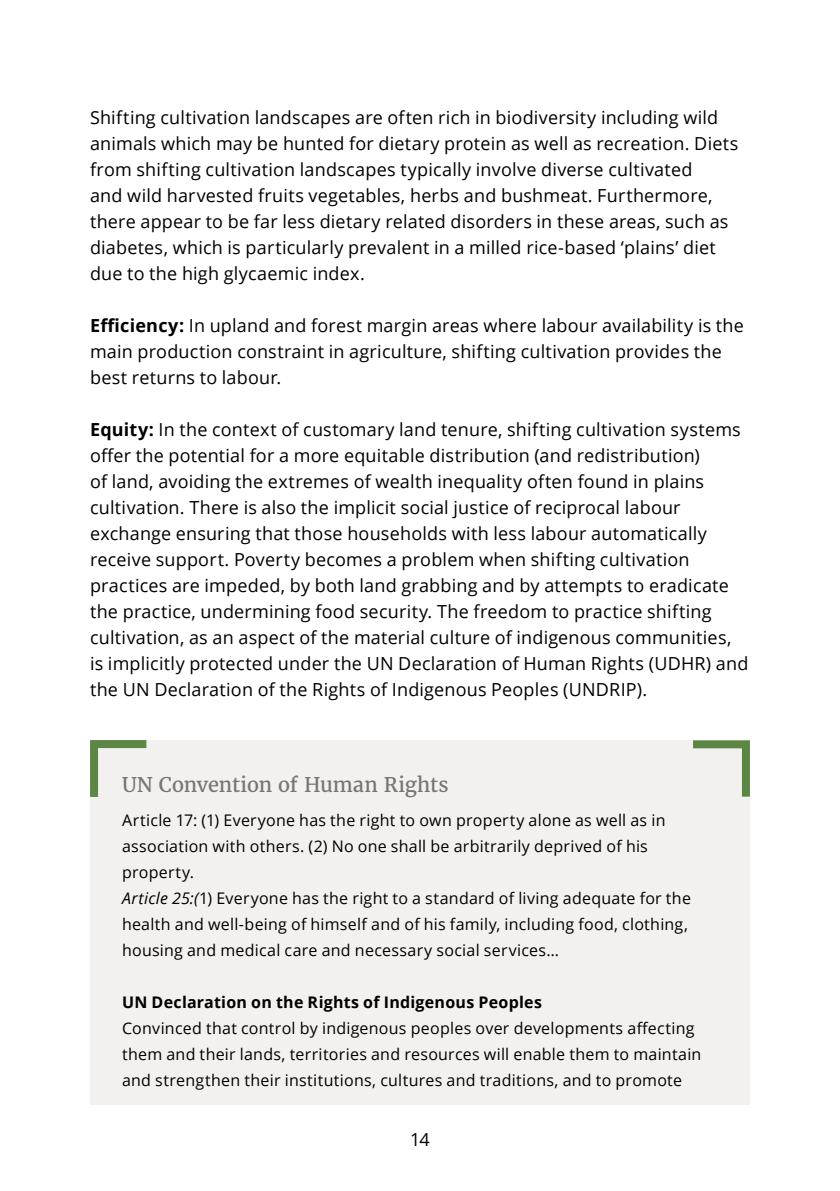
<style>
.page{position:relative;width:840px;height:1191px;background:#fff}
.page>*{position:absolute;margin:0;border:0;box-sizing:border-box;transform-origin:0 0}
.t1{font:20px "Merriweather";letter-spacing:-.005em;color:#7d7d80}
.t2{font:18px/26px "Open Sans";letter-spacing:.01em;color:#000}
.t3{font:16px/26px "Open Sans";letter-spacing:.015em;color:#000}
.t4{font:700 16px "Open Sans";letter-spacing:.015em;color:#000}
.s1{font-weight:700}
.s2{font-style:italic}
</style>
<div class="page">
<div style="left:90px;top:740px;width:660px;height:364px;background:#f2f1ef"></div>
<p class="t2" style="left:90px;top:104px;width:649px">Shifting cultivation landscapes are often rich in biodiversity including wild animals which may be hunted for dietary protein as well as recreation. Diets from shifting cultivation landscapes typically involve diverse cultivated<br>and wild harvested fruits vegetables, herbs and bushmeat. Furthermore, there appear to be far less dietary related disorders in these areas, such as diabetes, which is particularly prevalent in a milled rice-based ‘plains’ diet due to the high glycaemic index.</p>
<p class="t2" style="left:90px;top:312px;width:655px"><span class="s1">Efficiency:</span> In upland and forest margin areas where labour availability is the main production constraint in agriculture, shifting cultivation provides the best returns to labour.</p>
<p class="t2" style="left:90px;top:416px;width:659px"><span class="s1">Equity:</span> In the context of customary land tenure, shifting cultivation systems offer the potential for a more equitable distribution (and redistribution)<br>of land, avoiding the extremes of wealth inequality often found in plains cultivation. There is also the implicit social justice of reciprocal labour exchange ensuring that those households with less labour automatically receive support. Poverty becomes a problem when shifting cultivation practices are impeded, by both land grabbing and by attempts to eradicate the practice, undermining food security. The freedom to practice shifting cultivation, as an aspect of the material culture of indigenous communities, is implicitly protected under the UN Declaration of Human Rights (UDHR) and the UN Declaration of the Rights of Indigenous Peoples (UNDRIP).</p>
<p class="t1" style="left:122px;top:772px;width:328px">UN Convention of Human Rights</p>
<p class="t3" style="left:122px;top:807px;width:570px">Article 17: (1) Everyone has the right to own property alone as well as in association with others. (2) No one shall be arbitrarily deprived of his property.<br><span class="s2">Article 25:(</span>1) Everyone has the right to a standard of living adequate for the health and well-being of himself and of his family, including food, clothing, housing and medical care and necessary social services…</p>
<p class="t4" style="left:122px;top:991px;width:421px">UN Declaration on the Rights of Indigenous Peoples</p>
<p class="t3" style="left:122px;top:1015px;width:581px">Convinced that control by indigenous peoples over developments affecting them and their lands, territories and resources will enable them to maintain and strengthen their institutions, cultures and traditions, and to promote</p>
<p class="t2" style="left:410px;top:1126px;width:21px">14</p>
</div>
